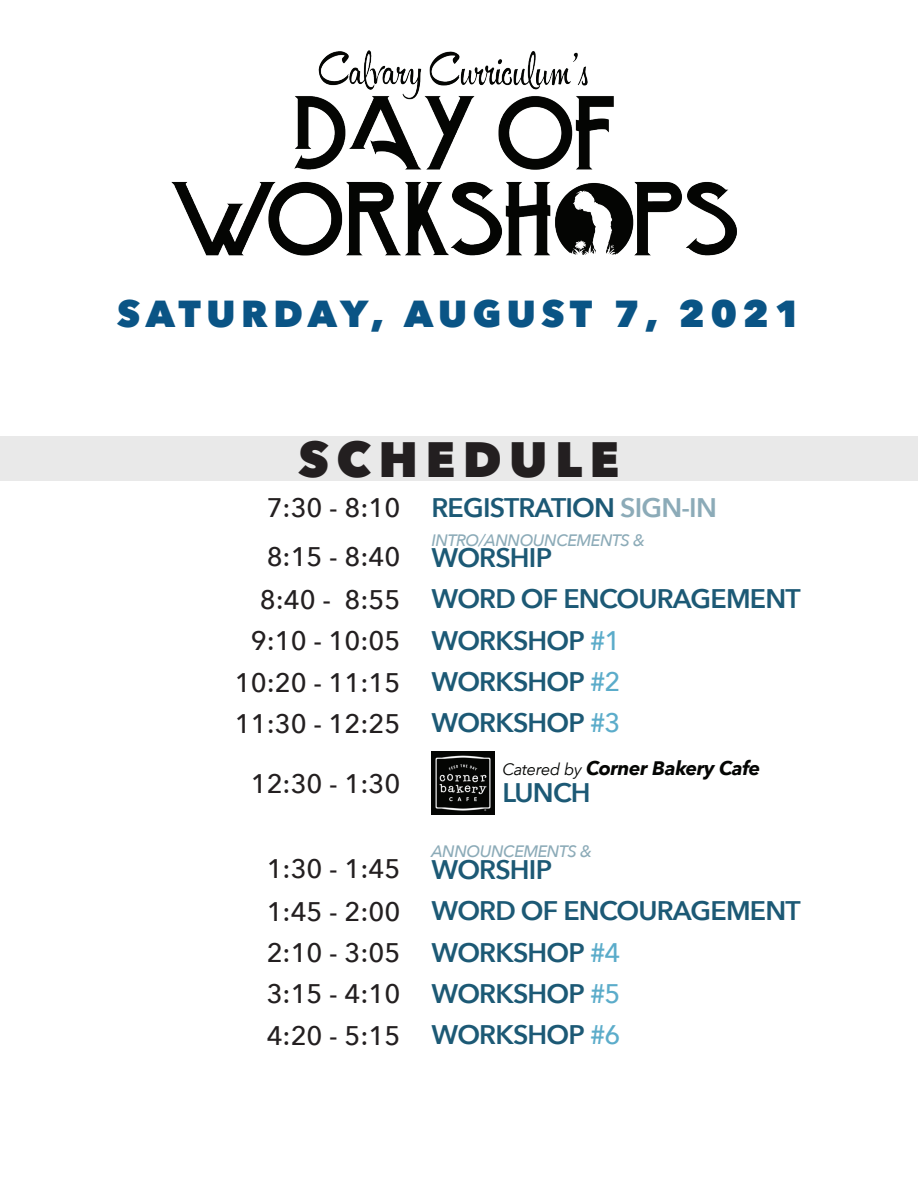
<style>
.page{position:relative;width:918px;height:1188px;background:#fff}
.page>*{position:absolute;margin:0;border:0;box-sizing:border-box;transform-origin:0 0}
.t1{font:800 49.5px "Avenir Next";letter-spacing:.15em;color:#231f20}
.t2{font:800 37.5px "Avenir Next";letter-spacing:.15em;color:#0a5485}
.t3{font:600 26.85px/41.2px "Avenir Next";letter-spacing:-.03em;color:#1c5975}
.t4{font:500 26.85px/41.7px "Avenir Next";color:#231f20}
.t5{font:italic 700 19.5px "Avenir Next";letter-spacing:-.02em;color:#040503}
.t6{font:italic 500 16.5px "Avenir Next";letter-spacing:-.03em;color:#8cabb8}
.s1{color:#8cabb8}
.s2{font-weight:500;color:#5bacca}
.s3{font-weight:400;font-size:16.5px}
</style>
<div class="page">
<div style="left:0;top:436px;width:918px;height:45px;background:#e9e9e9"></div>
<img style="left:431px;top:751px;width:64px;height:63px">
<img style="left:171px;top:50px;width:566px;height:206px">
<h2 class="t2" style="left:117px;top:291px;width:685px">SATURDAY, AUGUST 7, 2021</h2>
<h1 class="t1" style="left:299px;top:429px;width:322px">SCHEDULE</h1>
<p class="t4" style="left:267px;top:482px;width:135px;line-height:49.5px">7:30 - 8:10<br>8:15 - 8:40</p>
<p class="t4" style="left:235px;top:578px;width:167px;line-height:41.2px;text-align:right">8:40 - 8:55<br>9:10 - 10:05<br>10:20 - 11:15<br>11:30 - 12:25</p>
<p class="t4" style="left:251px;top:762px;width:151px">12:30 - 1:30</p>
<p class="t4" style="left:267px;top:847px;width:135px;text-align:justify">1:30 - 1:45<br>1:45 - 2:00<br>2:10 - 3:05<br>3:15 - 4:10<br>4:20 - 5:15</p>
<p class="t3" style="left:432px;top:486px;width:287px">REGISTRATION <span class="s1">SIGN-IN</span></p>
<p class="t6" style="left:432px;top:526px;width:215px">INTRO/ANNOUNCEMENTS &amp;</p>
<p class="t3" style="left:432px;top:537px;width:371px">WORSHIP<br>WORD OF ENCOURAGEMENT<br>WORKSHOP <span class="s2">#1<br></span>WORKSHOP <span class="s2">#2<br></span>WORKSHOP <span class="s2">#3</span></p>
<p class="t5" style="left:503px;top:752px;width:259px"><span class="s3">Catered by</span> Corner Bakery Cafe</p>
<p class="t3" style="left:502px;top:771px;width:90px">LUNCH</p>
<p class="t6" style="left:432px;top:837px;width:162px">ANNOUNCEMENTS &amp;</p>
<p class="t3" style="left:432px;top:849px;width:371px">WORSHIP<br>WORD OF ENCOURAGEMENT<br>WORKSHOP <span class="s2">#4<br></span>WORKSHOP <span class="s2">#5<br></span>WORKSHOP <span class="s2">#6</span></p>
</div>
